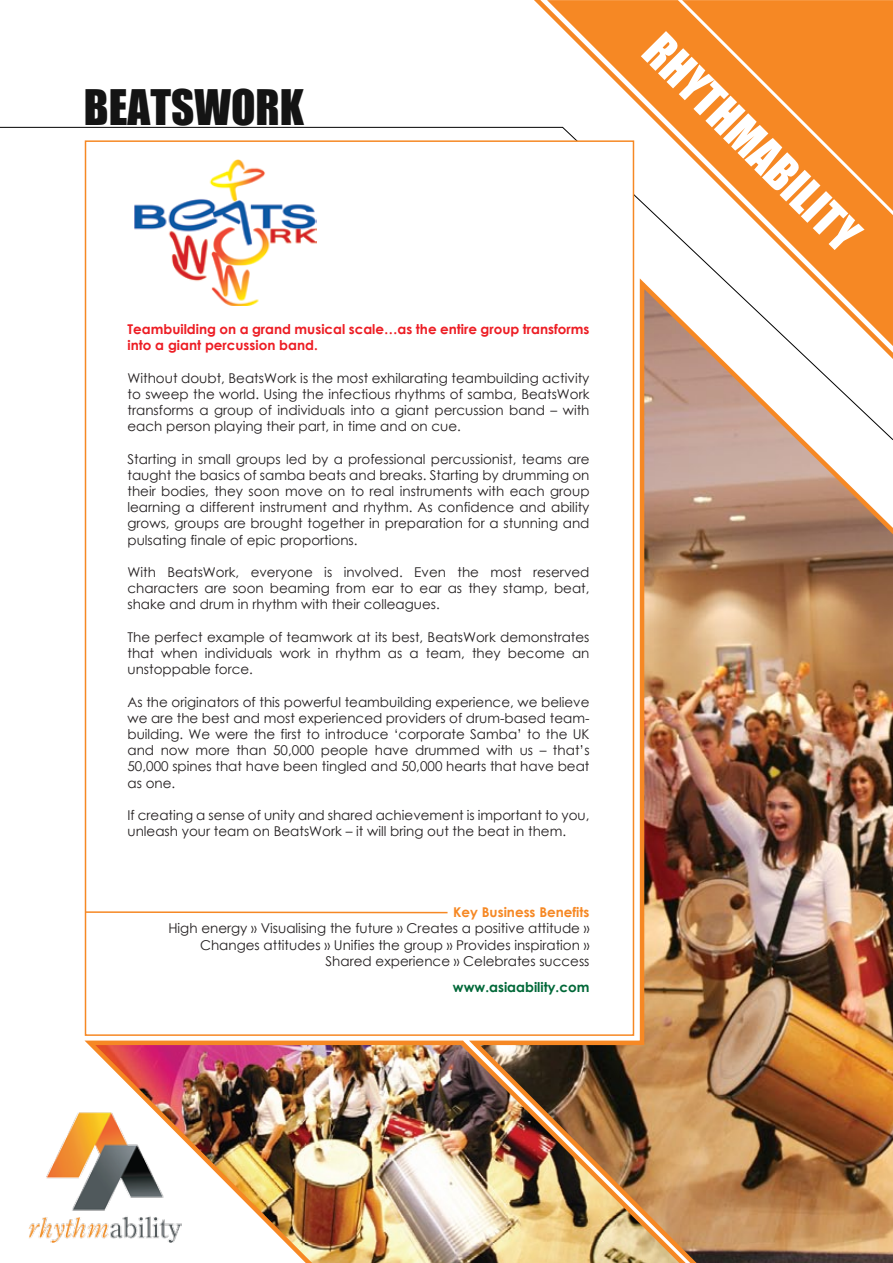
<style>
.page{position:relative;width:893px;height:1263px;background:#fff}
.page>*{position:absolute;margin:0;border:0;box-sizing:border-box;transform-origin:0 0}
.t1{font:45px "Impact";color:#fff}
.t2{font:45px "Impact";color:#141414}
.t3{font:13.5px/16.2px "Century Gothic";color:#231f20;text-align:justify}
.t4{font:700 13.5px/16.2px "Century Gothic";color:#ed1d24}
.t5{font:700 13.5px "Century Gothic";color:#f68824}
.t6{font:700 13.5px "Century Gothic";color:#006838}
</style>
<div class="page">
<svg style="left:556px;top:0;width:337px;height:127px;background:#f79b46"></svg>
<svg style="left:0;top:127px;width:893px;height:314px"></svg>
<img style="left:84px;top:1040px;width:380px;height:223px">
<div style="left:85px;top:140px;width:549px;height:896px;background:#fff;border:2px solid #f68824"></div>
<img style="left:464px;top:273px;width:429px;height:990px">
<img style="left:135px;top:160px;width:181px;height:146px">
<img style="left:28px;top:1111px;width:153px;height:131px">
<svg style="left:84px;top:910px;width:364px;height:4px"></svg>
<h1 class="t2" style="left:84px;top:72px;width:222px">BEATSWORK</h1>
<p class="t4" style="left:128px;top:320px;width:464px">Teambuilding on a grand musical scale…as the entire group transforms into a giant percussion band.</p>
<p class="t3" style="left:128px;top:369px;width:464px">Without doubt, BeatsWork is the most exhilarating teambuilding activity to sweep the world. Using the infectious rhythms of samba, BeatsWork transforms a group of individuals into a giant percussion band – with each person playing their part, in time and on cue.</p>
<p class="t3" style="left:128px;top:450px;width:464px">Starting in small groups led by a professional percussionist, teams are taught the basics of samba beats and breaks. Starting by drumming on their bodies, they soon move on to real instruments with each group learning a different instrument and rhythm. As confidence and ability grows, groups are brought together in preparation for a stunning and pulsating finale of epic proportions.</p>
<p class="t3" style="left:128px;top:564px;width:464px">With BeatsWork, everyone is involved. Even the most reserved characters are soon beaming from ear to ear as they stamp, beat, shake and drum in rhythm with their colleagues.</p>
<p class="t3" style="left:128px;top:629px;width:464px">The perfect example of teamwork at its best, BeatsWork demonstrates that when individuals work in rhythm as a team, they become an unstoppable force.</p>
<p class="t3" style="left:128px;top:693px;width:464px">As the originators of this powerful teambuilding experience, we believe we are the best and most experienced providers of drum-based team&shy;building. We were the first to introduce ‘corporate Samba’ to the UK and now more than 50,000 people have drummed with us – that’s 50,000 spines that have been tingled and 50,000 hearts that have beat as one.</p>
<p class="t3" style="left:128px;top:807px;width:464px">If creating a sense of unity and shared achievement is important to you, unleash your team on BeatsWork – it will bring out the beat in them.</p>
<p class="t5" style="left:453px;top:902px;width:138px">Key Business Benefits</p>
<p class="t3" style="left:168px;top:920px;width:423px;text-align:right">High energy » Visualising the future » Creates a positive attitude »<br>Changes attitudes » Unifies the group » Provides inspiration »<br>Shared experience » Celebrates success</p>
<p class="t6" style="left:453px;top:976px;width:138px">www.asiaability.com</p>
<h1 class="t1" style="left:677px;top:18px;width:284px;rotate:45deg">RHYTHMABILITY</h1>
</div>
